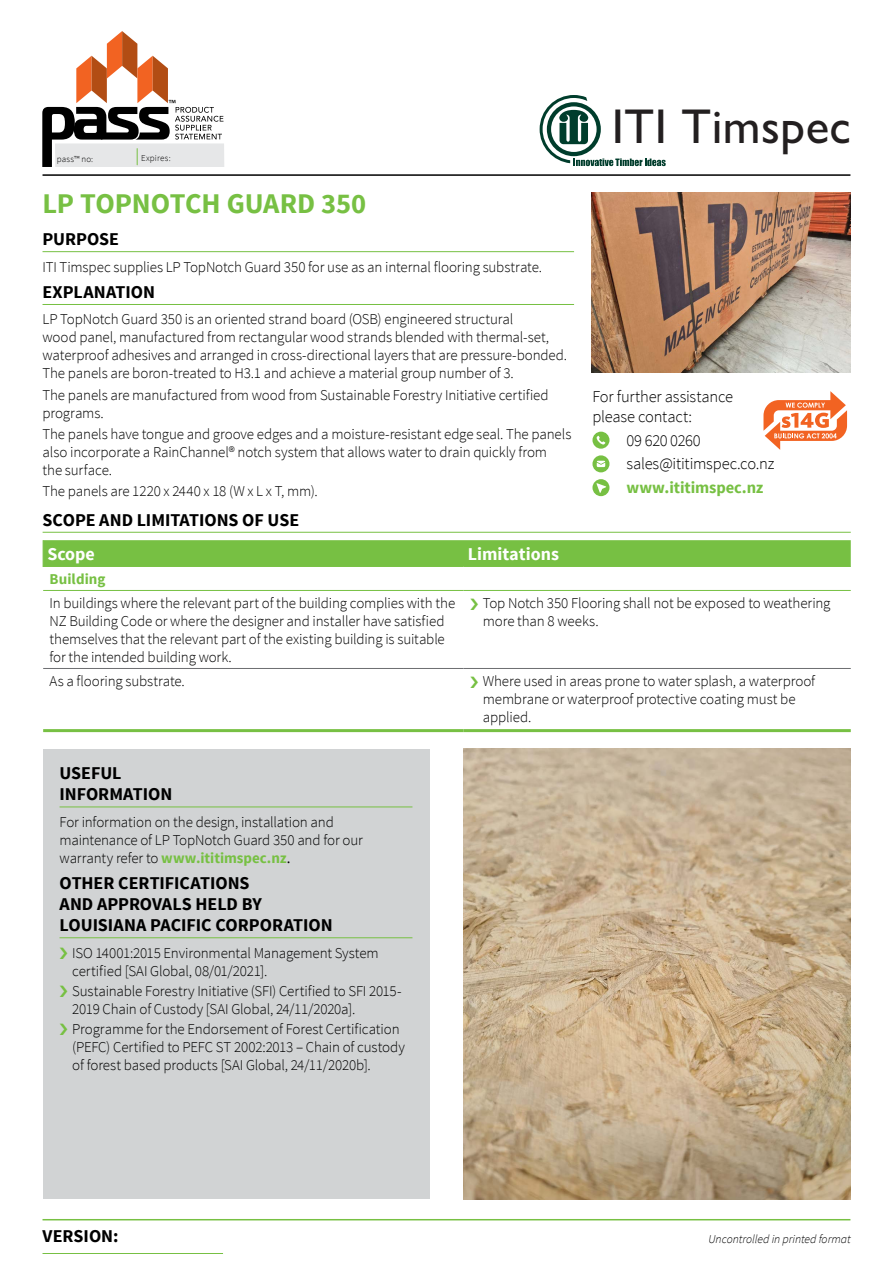
<style>
.page{position:relative;width:893px;height:1263px;background:#fff}
.page>*{position:absolute;margin:0;border:0;box-sizing:border-box;transform-origin:0 0}
.t1{font:500 49.05px "Gill Sans";letter-spacing:.01em;color:#231f20}
.t2{font:700 28.5px "Source Sans Pro";letter-spacing:-.005em;color:#77c043}
.Head_1{font:700 18px/21px "Source Sans Pro";color:#000}
.Head_2_White{font:700 18px "Source Sans Pro";color:#fff}
.Contact_text{font:300 16.5px/19.5px "Source Sans Pro";letter-spacing:-.015em;color:#000}
.Contact_text-2{font:700 16.5px "Source Sans Pro";letter-spacing:-.005em;color:#77c043}
.Body_text{font:300 15px/18px "Source Sans Pro";letter-spacing:-.01em;color:#000}
.Head_3{font:700 15px "Source Sans Pro";letter-spacing:.005em;color:#77c043}
.Footnote_Italics{font:italic 300 12px "Source Sans Pro";letter-spacing:-.005em;color:#000}
.t3{font:12px "Myriad Pro";color:#000}
.t4{font:300 9px "Source Sans Pro";letter-spacing:.025em;color:#000}
.s1{font-weight:700;color:#77c043}
.s2{font-weight:400}
</style>
<div class="page">
<img style="left:463px;top:749px;width:387px;height:450px">
<hr style="left:43px;top:251px;width:531px;height:1px;background:#77c043">
<hr style="left:43px;top:304px;width:531px;height:1px;background:#77c043">
<hr style="left:43px;top:174px;width:807px;height:2px;background:#000">
<img style="left:592px;top:192px;width:259px;height:180px">
<hr style="left:43px;top:1219px;width:807px;height:1px;background:#77c043">
<svg style="left:540px;top:95px;width:126px;height:71px"></svg>
<svg style="left:42px;top:31px;width:181px;height:136px"></svg>
<svg style="left:592px;top:432px;width:17px;height:17px"></svg>
<svg style="left:592px;top:455px;width:17px;height:17px"></svg>
<svg style="left:592px;top:479px;width:17px;height:17px"></svg>
<svg style="left:763px;top:391px;width:85px;height:59px"></svg>
<hr style="left:43px;top:532px;width:808px;height:1px;background:#77c043">
<div style="left:43px;top:540px;width:808px;height:26px;background:#77c043"></div>
<hr style="left:43px;top:566px;width:421px;height:1px;background:#77c043">
<hr style="left:464px;top:566px;width:387px;height:1px;background:#77c043">
<hr style="left:43px;top:590px;width:421px;height:1px;background:#77c043">
<hr style="left:464px;top:590px;width:387px;height:1px;background:#77c043">
<hr style="left:43px;top:668px;width:421px;height:1px;background:#6d6e71">
<hr style="left:464px;top:668px;width:387px;height:1px;background:#6d6e71">
<hr style="left:43px;top:729px;width:421px;height:3px;background:#77c043">
<hr style="left:464px;top:729px;width:387px;height:3px;background:#77c043">
<hr style="left:43px;top:1253px;width:180px;height:1px;background:#77c043">
<div style="left:43px;top:749px;width:386px;height:449px;background:#d1d3d4"></div>
<hr style="left:60px;top:807px;width:352px;height:1px;background:#77c043">
<hr style="left:60px;top:937px;width:352px;height:1px;background:#77c043">
<p class="t3" style="left:169px;top:97px;width:9px">™</p>
<p class="t4" style="left:57px;top:153px;width:38px">pass™ no:</p>
<p class="t4" style="left:141px;top:153px;width:31px">Expires:</p>
<p class="t2" style="left:43px;top:186px;width:325px">LP TOPNOTCH GUARD 350</p>
<p class="Head_1" style="left:43px;top:229px;width:78px">PURPOSE</p>
<p class="Body_text" style="left:43px;top:258px;width:501px">ITI Timspec supplies LP TopNotch Guard 350 for use as an internal flooring substrate.</p>
<p class="Head_1" style="left:43px;top:282px;width:114px">EXPLANATION</p>
<p class="Body_text" style="left:43px;top:310px;width:526px">LP TopNotch Guard 350 is an oriented strand board (OSB) engineered structural<br>wood panel, manufactured from rectangular wood strands blended with thermal-set, waterproof adhesives and arranged in cross-directional layers that are pressure-bonded.<br>The panels are boron-treated to H3.1 and achieve a material group number of 3.</p>
<p class="Body_text" style="left:43px;top:386px;width:508px">The panels are manufactured from wood from Sustainable Forestry Initiative certified programs.</p>
<p class="Body_text" style="left:43px;top:425px;width:530px">The panels have tongue and groove edges and a moisture-resistant edge seal. The panels also incorporate a RainChannel® notch system that allows water to drain quickly from<br>the surface.</p>
<p class="Body_text" style="left:43px;top:482px;width:277px">The panels are 1220 x 2440 x 18 (W x L x T, mm).</p>
<p class="t1" style="left:612px;top:97px;width:241px">ITI Timspec</p>
<p class="Contact_text" style="left:592px;top:387px;width:142px">For further assistance please contact:</p>
<p class="Contact_text" style="left:626px;top:430px;width:76px">09 620 0260</p>
<p class="Contact_text" style="left:626px;top:454px;width:149px">sales@ititimspec.co.nz</p>
<p class="Contact_text-2" style="left:626px;top:477px;width:139px">www.ititimspec.nz</p>
<p class="Head_1" style="left:43px;top:510px;width:258px">SCOPE AND LIMITATIONS OF USE</p>
<p class="Head_2_White" style="left:47px;top:542px;width:49px">Scope</p>
<p class="Head_2_White" style="left:468px;top:542px;width:93px">Limitations</p>
<p class="Head_3" style="left:50px;top:569px;width:58px">Building</p>
<p class="Body_text" style="left:50px;top:594px;width:407px">In buildings where the relevant part of the building complies with the NZ Building Code or where the designer and installer have satisfied themselves that the relevant part of the existing building is suitable for the intended building work.</p>
<p class="Body_text" style="left:483px;top:594px;width:349px">Top Notch 350 Flooring shall not be exposed to weathering more than 8 weeks.</p>
<p class="Body_text" style="left:50px;top:672px;width:137px">As a flooring substrate.</p>
<p class="Body_text" style="left:483px;top:672px;width:334px">Where used in areas prone to water splash, a waterproof membrane or waterproof protective coating must be applied.</p>
<p class="Head_1" style="left:60px;top:763px;width:114px">USEFUL<br>INFORMATION</p>
<p class="Body_text" style="left:60px;top:813px;width:305px">For information on the design, installation and maintenance of LP TopNotch Guard 350 and for our warranty refer to <span class="s1">www.ititimspec.nz</span><span class="s2">.</span></p>
<p class="Head_1" style="left:60px;top:873px;width:275px">OTHER CERTIFICATIONS<br>AND APPROVALS HELD BY<br>LOUISIANA PACIFIC CORPORATION</p>
<p class="Body_text" style="left:72px;top:944px;width:308px">ISO 14001:2015 Environmental Management System certified [SAI Global, 08/01/2021].</p>
<p class="Body_text" style="left:72px;top:982px;width:331px">Sustainable Forestry Initiative (SFI) Certified to SFI 2015-<br>2019 Chain of Custody [SAI Global, 24/11/2020a].</p>
<p class="Body_text" style="left:72px;top:1020px;width:334px">Programme for the Endorsement of Forest Certification (PEFC) Certified to PEFC ST 2002:2013 – Chain of custody of forest based products [SAI Global, 24/11/2020b].</p>
<p class="Head_1" style="left:43px;top:1226px;width:78px">VERSION:</p>
<p class="Footnote_Italics" style="left:708px;top:1232px;width:144px">Uncontrolled in printed format</p>
</div>
